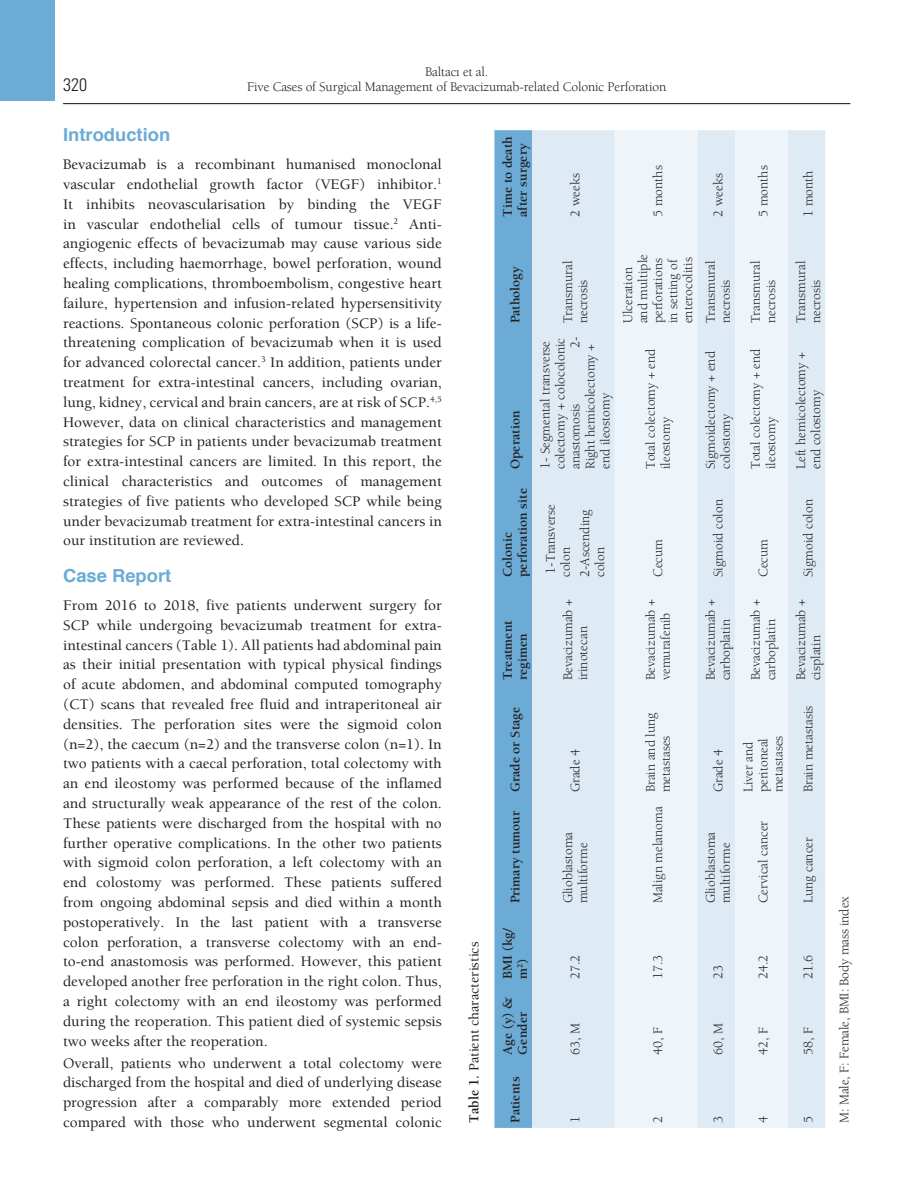
<style>
.page{position:relative;width:915px;height:1191px;background:#fff}
.page>*{position:absolute;margin:0;border:0;box-sizing:border-box;transform-origin:0 0}
.YAZI_BASLIK{font:700 18px "Helvetica";color:#6babd5}
.t1{font:18px "Univers Cond Light Tr";color:#231f20}
.YAZI{font:500 15px/19.8px "Berkeley";color:#231f20;text-align:justify}
.TABLO-BASI{font:500 14.25px "Berkeley";color:#231f20}
.TABLO-YAZI{font:13.5px/15px "Berkeley";color:#231f20}
.TABLO-ARA{font:700 13.5px/15px "Berkeley";color:#231f20}
.TABLO-ALTI{font:13.5px "Berkeley";letter-spacing:-.01em;color:#231f20}
.s1{font-weight:700}
</style>
<div class="page">
<hr style="left:63px;top:103px;width:787px;height:1px;background:#231f20">
<div style="left:0;top:0;width:55px;height:101px;background:#6babd5"></div>
<div style="left:494px;top:130px;width:38px;height:997px;background:#6babd5"></div>
<div style="left:532px;top:130px;width:292px;height:997px;background:#deeaf4"></div>
<svg style="left:614px;top:130px;width:173px;height:997px;background:#eaf2f8"></svg>
<p class="t1" style="left:63px;top:74px;width:25px">320</p>
<p class="TABLO-YAZI" style="left:425px;top:64px;width:65px">Baltacı et al.</p>
<p class="TABLO-YAZI" style="left:247px;top:79px;width:420px">Five Cases of Surgical Management of Bevacizumab-related Colonic Perforation</p>
<p class="YAZI_BASLIK" style="left:63px;top:120px;width:109px">Introduction</p>
<p class="YAZI" style="left:63px;top:154px;width:380px">Bevacizumab is a recombinant humanised monoclonal vascular endothelial growth factor (VEGF) inhibitor.<sup>1<br></sup>It inhibits neovascularisation by binding the VEGF in vascular endothelial cells of tumour tissue.<sup>2</sup> Anti&shy;angiogenic effects of bevacizumab may cause various side effects, including haemorrhage, bowel perforation, wound healing complications, thromboembolism, congestive heart failure, hypertension and infusion-related hypersensitivity reactions. Spontaneous colonic perforation (SCP) is a life&shy;threatening complication of bevacizumab when it is used for advanced colorectal cancer.<sup>3</sup> In addition, patients under treatment for extra-intestinal cancers, including ovarian, lung, kidney, cervical and brain cancers, are at risk of SCP.<sup>4,5<br></sup>However, data on clinical characteristics and management strategies for SCP in patients under bevacizumab treatment for extra-intestinal cancers are limited. In this report, the clinical characteristics and outcomes of management strategies of five patients who developed SCP while being under bevacizumab treatment for extra-intestinal cancers in our institution are reviewed.</p>
<p class="YAZI_BASLIK" style="left:63px;top:561px;width:110px">Case Report</p>
<p class="YAZI" style="left:63px;top:595px;width:380px">From 2016 to 2018, five patients underwent surgery for SCP while undergoing bevacizumab treatment for extra&shy;intestinal cancers (Table 1). All patients had abdominal pain as their initial presentation with typical physical findings of acute abdomen, and abdominal computed tomography (CT) scans that revealed free fluid and intraperitoneal air densities. The perforation sites were the sigmoid colon (n=2), the caecum (n=2) and the transverse colon (n=1). In two patients with a caecal perforation, total colectomy with an end ileostomy was performed because of the inflamed and structurally weak appearance of the rest of the colon.<br>These patients were discharged from the hospital with no further operative complications. In the other two patients with sigmoid colon perforation, a left colectomy with an end colostomy was performed. These patients suffered from ongoing abdominal sepsis and died within a month postoperatively. In the last patient with a transverse colon perforation, a transverse colectomy with an end&shy;to-end anastomosis was performed. However, this patient developed another free perforation in the right colon. Thus, a right colectomy with an end ileostomy was performed during the reoperation. This patient died of systemic sepsis two weeks after the reoperation.</p>
<p class="YAZI" style="left:63px;top:1052px;width:380px">Overall, patients who underwent a total colectomy were discharged from the hospital and died of underlying disease progression after a comparably more extended period compared with those who underwent segmental colonic</p>
<p class="TABLO-BASI" style="left:465px;top:1122px;width:183px;rotate:-90deg"><span class="s1">Table 1.</span> Patient characteristics</p>
<p class="TABLO-ARA" style="left:499px;top:217px;width:82px;rotate:-90deg">Time to death after surgery</p>
<p class="TABLO-YAZI" style="left:567px;top:217px;width:45px;rotate:-90deg">2 weeks</p>
<p class="TABLO-YAZI" style="left:650px;top:217px;width:53px;rotate:-90deg">5 months</p>
<p class="TABLO-YAZI" style="left:710px;top:217px;width:45px;rotate:-90deg">2 weeks</p>
<p class="TABLO-YAZI" style="left:755px;top:217px;width:53px;rotate:-90deg">5 months</p>
<p class="TABLO-YAZI" style="left:800px;top:217px;width:48px;rotate:-90deg">1 month</p>
<p class="TABLO-ARA" style="left:507px;top:323px;width:59px;rotate:-90deg">Pathology</p>
<p class="TABLO-ARA" style="left:507px;top:469px;width:60px;rotate:-90deg">Operation</p>
<p class="TABLO-ARA" style="left:499px;top:577px;width:90px;rotate:-90deg">Colonic perforation site</p>
<p class="TABLO-ARA" style="left:499px;top:680px;width:62px;rotate:-90deg">Treatment regimen</p>
<p class="TABLO-YAZI" style="left:560px;top:323px;width:64px;rotate:-90deg">Transmural necrosis</p>
<p class="TABLO-YAZI" style="left:567px;top:469px;width:134px;text-indent:121px;rotate:-90deg">2-<br>Right hemicolectomy + end ileostomy</p>
<p class="TABLO-YAZI" style="left:537px;top:469px;width:133px;rotate:-90deg">1- Segmental transverse colectomy + colocolonic anastomosis</p>
<p class="TABLO-YAZI" style="left:542px;top:577px;width:74px;rotate:-90deg">1-Transverse colon</p>
<p class="TABLO-YAZI" style="left:577px;top:577px;width:69px;rotate:-90deg">2-Ascending colon</p>
<p class="TABLO-YAZI" style="left:560px;top:680px;width:83px;rotate:-90deg">Bevacizumab + irinotecan</p>
<p class="TABLO-YAZI" style="left:620px;top:323px;width:71px;rotate:-90deg">Ulceration and multiple perforations in setting of enterocolitis</p>
<p class="TABLO-YAZI" style="left:642px;top:469px;width:122px;rotate:-90deg">Total colectomy + end ileostomy</p>
<p class="TABLO-YAZI" style="left:650px;top:577px;width:40px;rotate:-90deg">Cecum</p>
<p class="TABLO-YAZI" style="left:642px;top:680px;width:83px;rotate:-90deg">Bevacizumab + vemurafenib</p>
<p class="TABLO-ARA" style="left:507px;top:792px;width:87px;rotate:-90deg">Grade or Stage</p>
<p class="TABLO-ARA" style="left:507px;top:903px;width:94px;rotate:-90deg">Primary tumour</p>
<p class="TABLO-ARA" style="left:499px;top:979px;width:53px;rotate:-90deg">BMI (kg/ m<sup>2</sup>)</p>
<p class="TABLO-ARA" style="left:499px;top:1054px;width:59px;rotate:-90deg">Age (y) &amp;<br>Gender</p>
<p class="TABLO-ARA" style="left:507px;top:1122px;width:48px;rotate:-90deg">Patients</p>
<p class="TABLO-YAZI" style="left:567px;top:792px;width:45px;rotate:-90deg">Grade 4</p>
<p class="TABLO-YAZI" style="left:560px;top:903px;width:73px;rotate:-90deg">Glioblastoma multiforme</p>
<p class="TABLO-YAZI" style="left:567px;top:979px;width:26px;rotate:-90deg">27.2</p>
<p class="TABLO-YAZI" style="left:567px;top:1054px;width:34px;rotate:-90deg">63, M</p>
<p class="TABLO-YAZI" style="left:567px;top:1122px;width:9px;rotate:-90deg">1</p>
<p class="TABLO-YAZI" style="left:642px;top:792px;width:81px;rotate:-90deg">Brain and lung metastases</p>
<p class="TABLO-YAZI" style="left:650px;top:903px;width:98px;rotate:-90deg">Malign melanoma</p>
<p class="TABLO-YAZI" style="left:650px;top:979px;width:26px;rotate:-90deg">17.3</p>
<p class="TABLO-YAZI" style="left:650px;top:1054px;width:30px;rotate:-90deg">40, F</p>
<p class="TABLO-YAZI" style="left:650px;top:1122px;width:9px;rotate:-90deg">2</p>
<p class="TABLO-YAZI" style="left:702px;top:323px;width:64px;rotate:-90deg">Transmural necrosis</p>
<p class="TABLO-YAZI" style="left:702px;top:469px;width:119px;rotate:-90deg">Sigmoidectomy + end colostomy</p>
<p class="TABLO-YAZI" style="left:710px;top:577px;width:79px;rotate:-90deg">Sigmoid colon</p>
<p class="TABLO-YAZI" style="left:702px;top:680px;width:83px;rotate:-90deg">Bevacizumab + carboplatin</p>
<p class="TABLO-YAZI" style="left:747px;top:323px;width:64px;rotate:-90deg">Transmural necrosis</p>
<p class="TABLO-YAZI" style="left:747px;top:469px;width:122px;rotate:-90deg">Total colectomy + end ileostomy</p>
<p class="TABLO-YAZI" style="left:755px;top:577px;width:40px;rotate:-90deg">Cecum</p>
<p class="TABLO-YAZI" style="left:747px;top:680px;width:83px;rotate:-90deg">Bevacizumab + carboplatin</p>
<p class="TABLO-YAZI" style="left:710px;top:792px;width:45px;rotate:-90deg">Grade 4</p>
<p class="TABLO-YAZI" style="left:702px;top:903px;width:73px;rotate:-90deg">Glioblastoma multiforme</p>
<p class="TABLO-YAZI" style="left:740px;top:792px;width:58px;rotate:-90deg">Liver and peritoneal metastases</p>
<p class="TABLO-YAZI" style="left:755px;top:903px;width:84px;rotate:-90deg">Cervical cancer</p>
<p class="TABLO-YAZI" style="left:792px;top:323px;width:64px;rotate:-90deg">Transmural necrosis</p>
<p class="TABLO-YAZI" style="left:792px;top:469px;width:118px;rotate:-90deg">Left hemicolectomy + end colostomy</p>
<p class="TABLO-YAZI" style="left:800px;top:577px;width:79px;rotate:-90deg">Sigmoid colon</p>
<p class="TABLO-YAZI" style="left:792px;top:680px;width:83px;rotate:-90deg">Bevacizumab + cisplatin</p>
<p class="TABLO-YAZI" style="left:800px;top:792px;width:88px;rotate:-90deg">Brain metastasis</p>
<p class="TABLO-YAZI" style="left:800px;top:903px;width:68px;rotate:-90deg">Lung cancer</p>
<p class="TABLO-YAZI" style="left:710px;top:979px;width:16px;rotate:-90deg">23</p>
<p class="TABLO-YAZI" style="left:710px;top:1054px;width:34px;rotate:-90deg">60, M</p>
<p class="TABLO-YAZI" style="left:755px;top:979px;width:26px;rotate:-90deg">24.2</p>
<p class="TABLO-YAZI" style="left:755px;top:1054px;width:30px;rotate:-90deg">42, F</p>
<p class="TABLO-YAZI" style="left:800px;top:979px;width:26px;rotate:-90deg">21.6</p>
<p class="TABLO-YAZI" style="left:800px;top:1054px;width:30px;rotate:-90deg">58, F</p>
<p class="TABLO-YAZI" style="left:710px;top:1122px;width:9px;rotate:-90deg">3</p>
<p class="TABLO-YAZI" style="left:755px;top:1122px;width:9px;rotate:-90deg">4</p>
<p class="TABLO-YAZI" style="left:800px;top:1122px;width:9px;rotate:-90deg">5</p>
<p class="TABLO-ALTI" style="left:835px;top:1122px;width:228px;rotate:-90deg">M: Male, F: Female, BMI: Body mass index</p>
</div>
